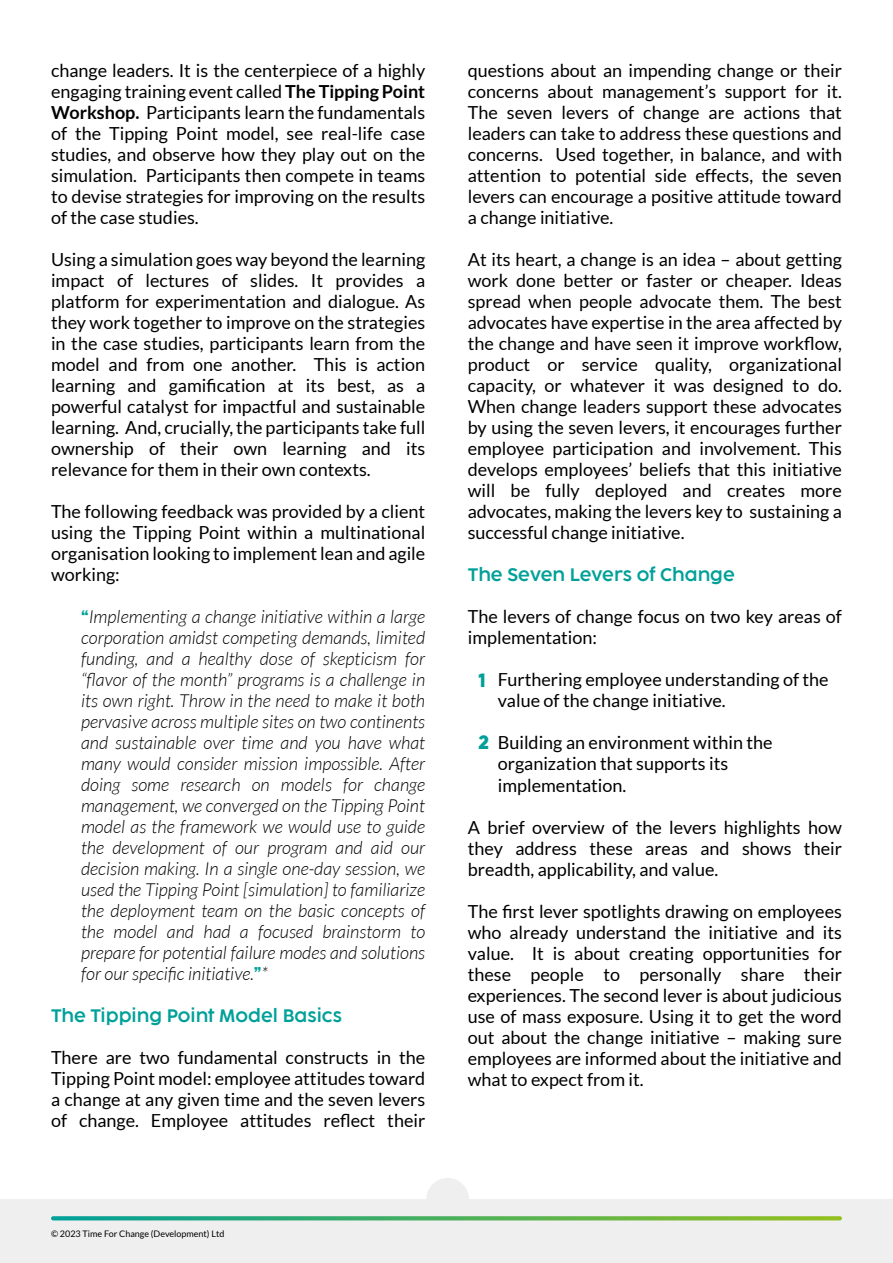
<style>
.page{position:relative;width:893px;height:1263px;background:#fff}
.page>*{position:absolute;margin:0;border:0;box-sizing:border-box;transform-origin:0 0}
.t1{font:18px/21px "Lato";color:#000;text-align:justify}
.t2{font:italic 300 18px/21px "Lato";color:#000;text-align:justify}
.t3{font:300 18px "Cocogoose Pro";color:#00a099}
.t4{font:18px "Cocogoose Pro";color:#00a099}
.t5{font:9px "Lato";color:#000}
.s1{font-weight:700}
.s2{font-family:"Cocogoose Pro";font-style:normal;color:#00a099}
</style>
<div class="page">
<div style="left:0;top:1199px;width:893px;height:64px;background:#efefef"></div>
<div style="left:426px;top:1178px;width:43px;height:43px;background:#efefef;border-radius:50%"></div>
<svg style="left:51px;top:1216px;width:791px;height:4px;background:#52b363"></svg>
<p class="t1" style="left:51px;top:60px;width:376px">change leaders. It is the centerpiece of a highly engaging training event called <span class="s1">The Tipping Point Workshop.</span> Participants learn the fundamentals of the Tipping Point model, see real-life case studies, and observe how they play out on the simulation. Participants then compete in teams to devise strategies for improving on the results of the case studies.</p>
<p class="t1" style="left:51px;top:249px;width:376px">Using a simulation goes way beyond the learning impact of lectures of slides. It provides a platform for experimentation and dialogue. As they work together to improve on the strategies in the case studies, participants learn from the model and from one another. This is action learning and gamification at its best, as a powerful catalyst for impactful and sustainable learning. And, crucially, the participants take full ownership of their own learning and its relevance for them in their own contexts.</p>
<p class="t1" style="left:51px;top:501px;width:376px">The following feedback was provided by a client using the Tipping Point within a multinational organisation looking to implement lean and agile working:</p>
<p class="t2" style="left:81px;top:607px;width:346px"><span class="s2">“</span>Implementing a change initiative within a large corporation amidst competing demands, limited funding, and a healthy dose of skepticism for “flavor of the month” programs is a challenge in its own right. Throw in the need to make it both pervasive across multiple sites on two continents and sustainable over time and you have what many would consider mission impossible. After doing some research on models for change management, we converged on the Tipping Point model as the framework we would use to guide the development of our program and aid our decision making. In a single one-day session, we used the Tipping Point [simulation] to familiarize the deployment team on the basic concepts of the model and had a focused brainstorm to prepare for potential failure modes and solutions for our specific initiative.<span class="s2">”</span>*</p>
<p class="t3" style="left:51px;top:1004px;width:292px">The Tipping Point Model Basics</p>
<p class="t1" style="left:51px;top:1047px;width:376px">There are two fundamental constructs in the Tipping Point model: employee attitudes toward a change at any given time and the seven levers of change. Employee attitudes reflect their</p>
<p class="t5" style="left:51px;top:1229px;width:175px">© 2023 Time For Change (Development) Ltd</p>
<p class="t1" style="left:468px;top:60px;width:376px">questions about an impending change or their concerns about management’s support for it.<br>The seven levers of change are actions that leaders can take to address these questions and concerns. Used together, in balance, and with attention to potential side effects, the seven levers can encourage a positive attitude toward a change initiative.</p>
<p class="t1" style="left:468px;top:249px;width:376px">At its heart, a change is an idea – about getting work done better or faster or cheaper. Ideas spread when people advocate them. The best advocates have expertise in the area affected by the change and have seen it improve workflow, product or service quality, organizational capacity, or whatever it was designed to do.<br>When change leaders support these advocates by using the seven levers, it encourages further employee participation and involvement. This develops employees’ beliefs that this initiative will be fully deployed and creates more advocates, making the levers key to sustaining a successful change initiative.</p>
<p class="t3" style="left:468px;top:563px;width:269px">The Seven Levers of Change</p>
<p class="t1" style="left:468px;top:606px;width:376px">The levers of change focus on two key areas of implementation:</p>
<p class="t1" style="left:498px;top:669px;width:332px">Furthering employee understanding of the value of the change initiative.</p>
<p class="t1" style="left:498px;top:732px;width:276px;text-align:left">Building an environment within the organization that supports its implementation.</p>
<p class="t1" style="left:468px;top:816px;width:376px">A brief overview of the levers highlights how they address these areas and shows their breadth, applicability, and value.</p>
<p class="t1" style="left:468px;top:900px;width:376px">The first lever spotlights drawing on employees who already understand the initiative and its value. It is about creating opportunities for these people to personally share their experiences. The second lever is about judicious use of mass exposure. Using it to get the word out about the change initiative – making sure employees are informed about the initiative and what to expect from it.</p>
<p class="t4" style="left:479px;top:665px;width:9px">1</p>
<p class="t4" style="left:479px;top:728px;width:12px">2</p>
</div>
